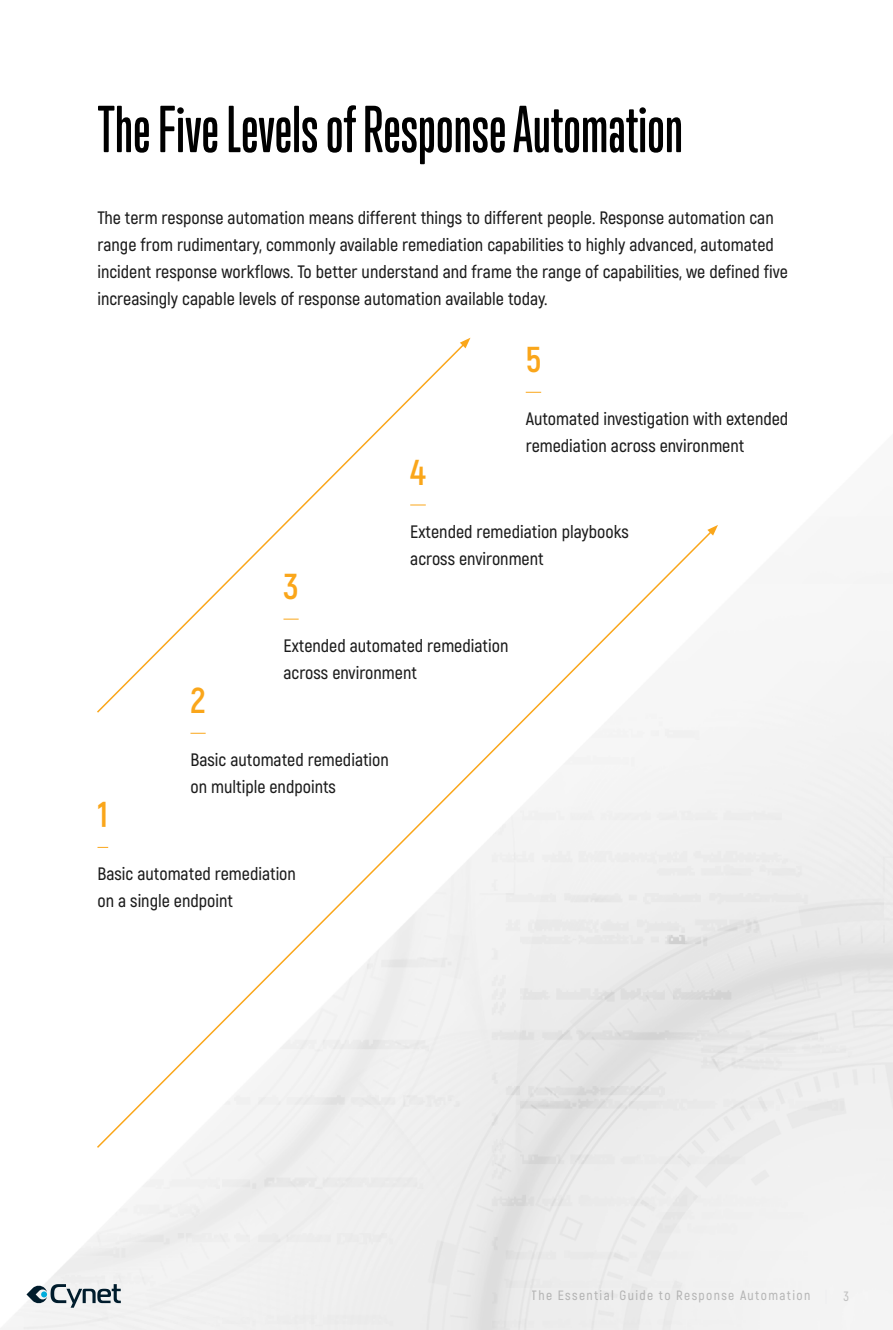
<style>
.page{position:relative;width:893px;height:1330px;background:#fff}
.page>*{position:absolute;margin:0;border:0;box-sizing:border-box;transform-origin:0 0}
.t1{font:500 60.6px "Trump Soft Pro";color:#000}
.t2{font:700 36px "Akrobat";color:#faa61a}
.t3{font:600 18px/27px "Akrobat";color:#1c1c1c}
.t4{font:600 13.5px "Akrobat";letter-spacing:.1em;color:#8e8e8e}
</style>
<div class="page">
<svg style="left:826px;top:1290px;width:1px;height:14px"></svg>
<svg style="left:26px;top:1284px;width:95px;height:24px"></svg>
<svg style="left:526px;top:392px;width:15px;height:1px"></svg>
<svg style="left:279px;top:342px;width:187px;height:187px"></svg>
<svg style="left:460px;top:338px;width:10px;height:10px"></svg>
<svg style="left:97px;top:529px;width:617px;height:620px"></svg>
<svg style="left:707px;top:525px;width:11px;height:11px"></svg>
<h1 class="t1" style="left:98px;top:94px;width:587px">TheFiveLevelsofResponseAutomation</h1>
<p class="t3" style="left:98px;top:204px;width:692px">The term response automation means different things to different people. Response automation can range from rudimentary, commonly available remediation capabilities to highly advanced, automated incident response workflows To. better understand and frame the range of capabilities, we defined five increasingly capable levels of response automation available today.</p>
<h2 class="t2" style="left:526px;top:337px;width:17px">5</h2>
<p class="t3" style="left:526px;top:405px;width:264px">Automated investigation with extended remediation across environment</p>
<h2 class="t2" style="left:410px;top:450px;width:17px">4</h2>
<p class="t3" style="left:410px;top:518px;width:220px">Extended remediation playbooks across environment</p>
<h2 class="t2" style="left:283px;top:564px;width:17px">3</h2>
<p class="t3" style="left:283px;top:632px;width:226px">Extended automated remediation across environment</p>
<h2 class="t2" style="left:190px;top:678px;width:17px">2</h2>
<p class="t3" style="left:190px;top:746px;width:200px">Basic automated remediation on multiple endpoints</p>
<h2 class="t2" style="left:98px;top:792px;width:12px">1</h2>
<p class="t3" style="left:98px;top:860px;width:200px">Basic automated remediation on a single endpoint</p>
<p class="t4" style="left:532px;top:1287px;width:280px">The Essential Guide to Response Automation</p>
<p class="t4" style="left:844px;top:1288px;width:7px">3</p>
</div>
